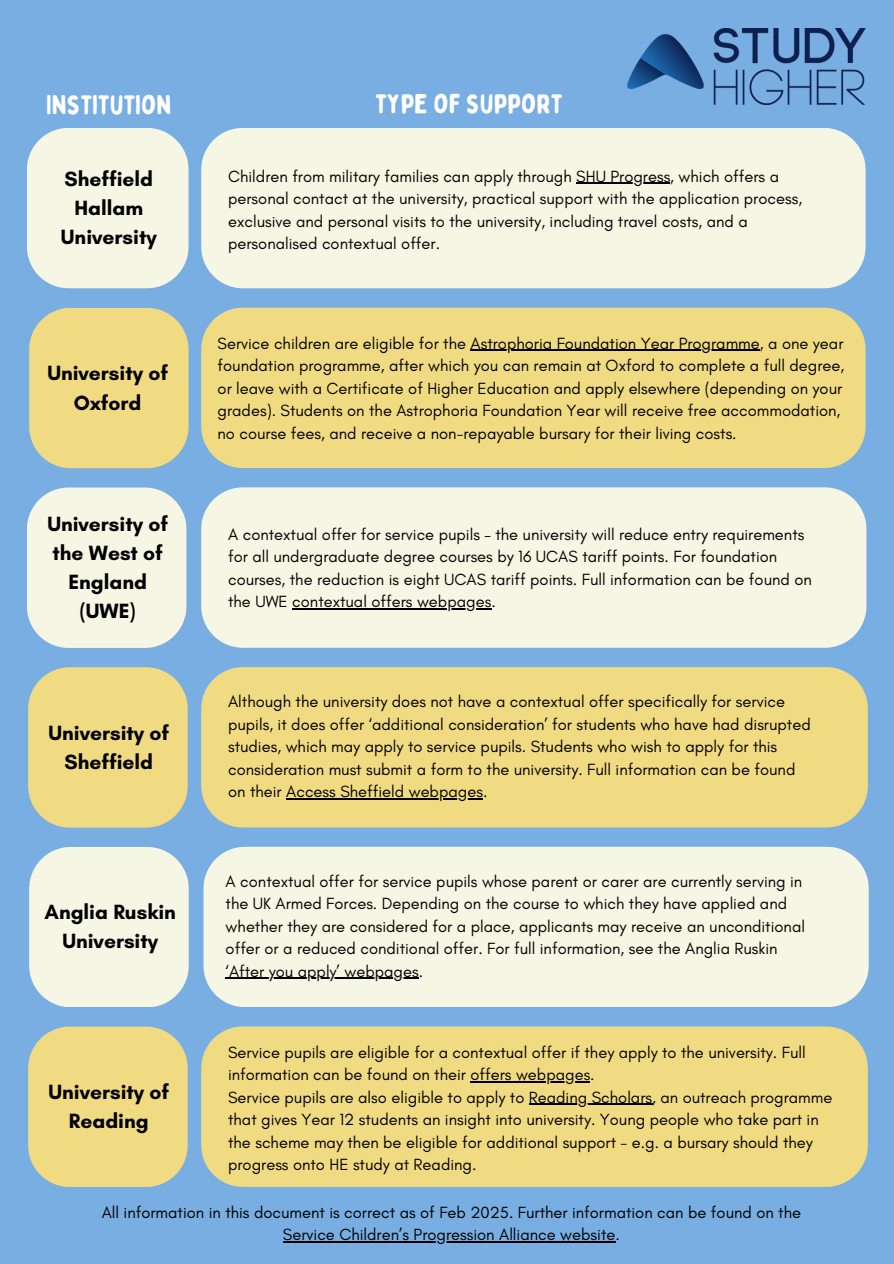
<style>
.page{position:relative;width:894px;height:1264px;background:#fff}
.page>*{position:absolute;margin:0;border:0;box-sizing:border-box;transform-origin:0 0}
.t1{font:27px "Bobby Jones Soft";color:#fff}
.t2{font:700 21px/29.2px "Glacial Indifference";color:#000;text-align:center}
.t3{font:16.5px/22.5px "Glacial Indifference";color:#000}
</style>
<div class="page">
<div style="left:0;top:0;width:893px;height:1263px;background:#78aee2"></div>
<img style="left:627px;top:28px;width:238px;height:77px">
<div style="left:27px;top:128px;width:161px;height:160px;background:#f6f6e5"></div>
<div style="left:201px;top:128px;width:664px;height:160px;background:#f6f6e5"></div>
<hr style="left:576px;top:183px;width:94px;height:1px;background:#000">
<svg style="left:29px;top:308px;width:159px;height:160px;background:#e9d887"></svg>
<div style="left:201px;top:308px;width:664px;height:160px;background:#f1db82"></div>
<hr style="left:470px;top:350px;width:289px;height:1px;background:#000">
<div style="left:27px;top:487px;width:159px;height:160px;background:#f6f6e5"></div>
<div style="left:201px;top:487px;width:665px;height:160px;background:#f6f6e5"></div>
<hr style="left:292px;top:608px;width:199px;height:1px;background:#000">
<svg style="left:28px;top:667px;width:160px;height:160px;background:#e9d887"></svg>
<div style="left:201px;top:667px;width:666px;height:160px;background:#f1db82"></div>
<hr style="left:286px;top:798px;width:197px;height:1px;background:#000">
<div style="left:29px;top:847px;width:160px;height:160px;background:#f6f6e5"></div>
<div style="left:203px;top:846px;width:665px;height:161px;background:#f6f6e5"></div>
<hr style="left:225px;top:977px;width:193px;height:1px;background:#000">
<hr style="left:283px;top:1241px;width:332px;height:1px;background:#000">
<svg style="left:28px;top:1026px;width:160px;height:160px;background:#e9d887"></svg>
<div style="left:201px;top:1026px;width:666px;height:160px;background:#f1db82"></div>
<hr style="left:470px;top:1081px;width:120px;height:1px;background:#000">
<hr style="left:528px;top:1103px;width:124px;height:1px;background:#000">
<h1 class="t1" style="left:46px;top:88px;width:127px">INSTITUTION</h1>
<h1 class="t1" style="left:375px;top:87px;width:188px">TYPE OF SUPPORT</h1>
<p class="t2" style="left:61px;top:164px;width:97px">Sheffield<br>Hallam<br>University</p>
<h2 class="t3" style="left:228px;top:164px;width:552px">Children from military families can apply through SHU Progress, which offers a</h2>
<p class="t3" style="left:228px;top:187px;width:575px">personal contact at the university, practical support with the application process, exclusive and personal visits to the university, including travel costs, and a personalised contextual offer.</p>
<h2 class="t2" style="left:47px;top:358px;width:122px">University of<br>Oxford</h2>
<p class="t2" style="left:47px;top:508px;width:122px">University of the West of<br>England (UWE)</p>
<h2 class="t2" style="left:48px;top:717px;width:122px">University of<br>Sheffield</h2>
<p class="t2" style="left:45px;top:897px;width:133px">Anglia Ruskin<br>University</p>
<p class="t2" style="left:48px;top:1076px;width:122px">University of<br>Reading</p>
<p class="t3" style="left:217px;top:332px;width:627px">Service children are eligible for the Astrophoria Foundation Year Programme, a one year</p>
<h2 class="t3" style="left:217px;top:354px;width:628px">foundation programme, after which you can remain at Oxford to complete a full degree, or leave with a Certificate of Higher Education and apply elsewhere (depending on your grades). Students on the Astrophoria Foundation Year will receive free accommodation, no course fees, and receive a non-repayable bursary for their living costs.</h2>
<h2 class="t3" style="left:228px;top:522px;width:585px">A contextual offer for service pupils – the university will reduce entry requirements for all undergraduate degree courses by 16 UCAS tariff points. For foundation courses, the reduction is eight UCAS tariff points. Full information can be found on the UWE contextual offers webpages.</h2>
<p class="t3" style="left:228px;top:690px;width:584px">Although the university does not have a contextual offer specifically for service pupils, it does offer ‘additional consideration’ for students who have had disrupted studies, which may apply to service pupils. Students who wish to apply for this consideration must submit a form to the university. Full information can be found on their Access Sheffield webpages.</p>
<p class="t3" style="left:225px;top:869px;width:580px">A contextual offer for service pupils whose parent or carer are currently serving in the UK Armed Forces. Depending on the course to which they have applied and whether they are considered for a place, applicants may receive an unconditional offer or a reduced conditional offer. For full information, see the Anglia Ruskin</p>
<p class="t3" style="left:225px;top:959px;width:199px">‘After you apply’ webpages.</p>
<p class="t3" style="left:228px;top:1040px;width:579px">Service pupils are eligible for a contextual offer if they apply to the university. Full information can be found on their offers webpages.</p>
<p class="t3" style="left:228px;top:1085px;width:605px">Service pupils are also eligible to apply to Reading Scholars, an outreach programme</p>
<p class="t3" style="left:228px;top:1108px;width:592px">that gives Year 12 students an insight into university. Young people who take part in the scheme may then be eligible for additional support - e.g. a bursary should they progress onto HE study at Reading.</p>
<p class="t3" style="left:102px;top:1200px;width:700px">All information in this document is correct as of Feb 2025. Further information can be found on the</p>
<p class="t3" style="left:283px;top:1223px;width:338px">Service Children’s Progression Alliance website.</p>
</div>
